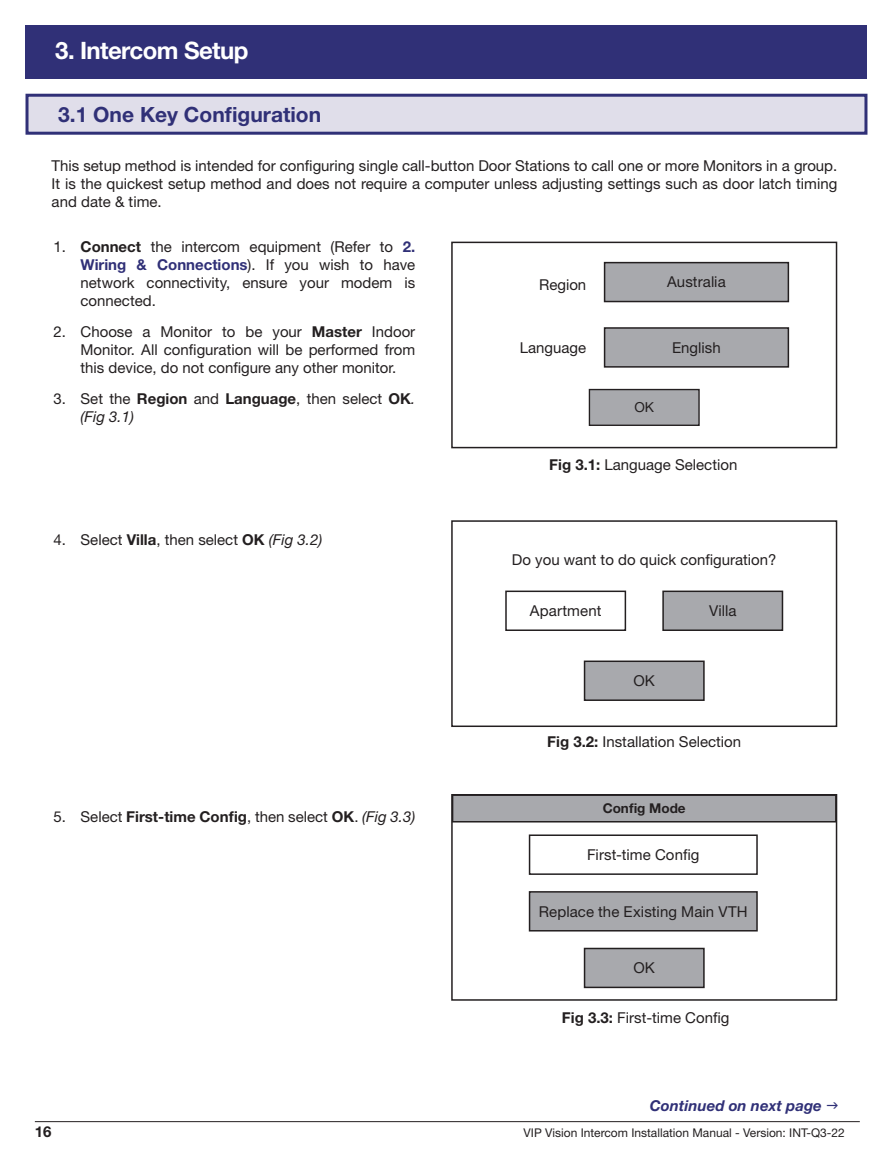
<style>
.page{position:relative;width:893px;height:1170px;background:#fff}
.page>*{position:absolute;margin:0;border:0;box-sizing:border-box;transform-origin:0 0}
.t1{font:700 24px "Helvetica Neue LT Std";letter-spacing:-.025em;color:#fff}
.t2{font:700 21px "Helvetica Neue LT Std";color:#303077}
.t3{font:15px/18px "Helvetica Neue LT Std";color:#231f20;text-align:justify}
.t4{font:italic 700 15px "Helvetica Neue LT Std";color:#303077}
.t5{font:700 15px "Helvetica Neue LT Std";color:#231f20}
.t6{font:13.8px "Helvetica Neue LT Std";color:#231f20}
.t7{font:700 13.5px "Helvetica Neue LT Std";color:#231f20}
.t8{font:12px "Helvetica Neue LT Std";color:#231f20}
.s1{font-weight:700}
.s2{font-weight:700;color:#303077}
.s3{font-style:italic}
</style>
<div class="page">
<hr style="left:35px;top:1121px;width:825px;height:1px;background:#231f20">
<div style="left:26px;top:26px;width:841px;height:53px;background:#303077"></div>
<div style="left:27px;top:95px;width:839px;height:38px;background:#e0deea"></div>
<div style="left:26px;top:94px;width:841px;height:41px;border:3px solid #303077"></div>
<div style="left:584px;top:661px;width:120px;height:39px;background:#a8a9ad"></div>
<div style="left:584px;top:660px;width:121px;height:41px;border:2px solid #231f20"></div>
<div style="left:505px;top:590px;width:121px;height:41px;border:2px solid #231f20"></div>
<div style="left:663px;top:591px;width:119px;height:39px;background:#a8a9ad"></div>
<div style="left:662px;top:590px;width:121px;height:41px;border:2px solid #231f20"></div>
<div style="left:451px;top:520px;width:386px;height:207px;border:2px solid #231f20"></div>
<div style="left:589px;top:389px;width:110px;height:36px;background:#a8a9ad"></div>
<div style="left:589px;top:389px;width:111px;height:37px;border:1px solid #231f20"></div>
<div style="left:605px;top:262px;width:183px;height:39px;background:#a8a9ad"></div>
<div style="left:604px;top:262px;width:185px;height:40px;border:2px solid #231f20"></div>
<div style="left:605px;top:328px;width:183px;height:39px;background:#a8a9ad"></div>
<div style="left:604px;top:327px;width:185px;height:40px;border:2px solid #231f20"></div>
<div style="left:451px;top:241px;width:386px;height:207px;border:2px solid #231f20"></div>
<div style="left:453px;top:795px;width:383px;height:26px;background:#a8a9ad"></div>
<hr style="left:452px;top:821px;width:385px;height:1px;background:#231f20">
<div style="left:584px;top:948px;width:120px;height:39px;background:#a8a9ad"></div>
<div style="left:584px;top:947px;width:121px;height:41px;border:2px solid #231f20"></div>
<div style="left:451px;top:794px;width:386px;height:206px;border:2px solid #231f20"></div>
<div style="left:529px;top:834px;width:229px;height:40px;border:2px solid #231f20"></div>
<div style="left:530px;top:891px;width:227px;height:39px;background:#a8a9ad"></div>
<div style="left:529px;top:891px;width:229px;height:40px;border:2px solid #231f20"></div>
<h1 class="t1" style="left:55px;top:36px;width:195px">3. Intercom Setup</h1>
<h2 class="t2" style="left:58px;top:101px;width:264px">3.1 One Key Configuration</h2>
<p class="t3" style="left:52px;top:157px;width:787px">This setup method is intended for configuring single call-button Door Stations to call one or more Monitors in a group.<br>It is the quickest setup method and does not require a computer unless adjusting settings such as door latch timing and date &amp; time.</p>
<p class="t3" style="left:81px;top:238px;width:336px;text-indent:-27px">1. <span class="s1">Connect</span> the intercom equipment (Refer to <span class="s2">2.<br>Wiring &amp; Connections</span>). If you wish to have network connectivity, ensure your modem is connected.</p>
<p class="t3" style="left:81px;top:322px;width:336px;text-indent:-27px">2. Choose a Monitor to be your <span class="s1">Master</span> Indoor Monitor. All configuration will be performed from this device, do not configure any other monitor.</p>
<p class="t3" style="left:81px;top:389px;width:336px;text-indent:-27px">3. Set the <span class="s1">Region</span> and <span class="s1">Language</span>, then select <span class="s1">OK</span><span class="s3">. (Fig 3.1)</span></p>
<p class="t3" style="left:54px;top:530px;width:270px">4. Select <span class="s1">Villa</span>, then select <span class="s1">OK</span> <span class="s3">(Fig 3.2)</span></p>
<p class="t3" style="left:54px;top:807px;width:363px">5. Select <span class="s1">First-time Config</span>, then select <span class="s1">OK</span>. <span class="s3">(Fig 3.3)</span></p>
<p class="t3" style="left:539px;top:275px;width:49px">Region</p>
<p class="t3" style="left:520px;top:338px;width:68px">Language</p>
<p class="t3" style="left:667px;top:273px;width:60px">Australia</p>
<p class="t6" style="left:634px;top:399px;width:21px">OK</p>
<p class="t3" style="left:672px;top:338px;width:50px">English</p>
<p class="t3" style="left:549px;top:455px;width:190px"><span class="s1">Fig 3.1:</span> Language Selection</p>
<p class="t3" style="left:512px;top:551px;width:266px">Do you want to do quick configuration?</p>
<p class="t3" style="left:530px;top:601px;width:73px">Apartment</p>
<p class="t3" style="left:709px;top:601px;width:29px">Villa</p>
<p class="t3" style="left:633px;top:671px;width:23px">OK</p>
<p class="t3" style="left:547px;top:732px;width:195px"><span class="s1">Fig 3.2:</span> Installation Selection</p>
<p class="t7" style="left:603px;top:800px;width:84px">Config Mode</p>
<p class="t3" style="left:587px;top:845px;width:114px">First-time Config</p>
<p class="t3" style="left:539px;top:902px;width:210px">Replace the Existing Main VTH</p>
<p class="t3" style="left:633px;top:958px;width:23px">OK</p>
<p class="t3" style="left:562px;top:1008px;width:169px"><span class="s1">Fig 3.3:</span> First-time Config</p>
<p class="t4" style="left:650px;top:1095px;width:173px">Continued on next page</p>
<p class="t5" style="left:35px;top:1122px;width:18px">16</p>
<p class="t8" style="left:524px;top:1125px;width:323px">VIP Vision Intercom Installation Manual - Version: INT-Q3-22</p>
</div>
